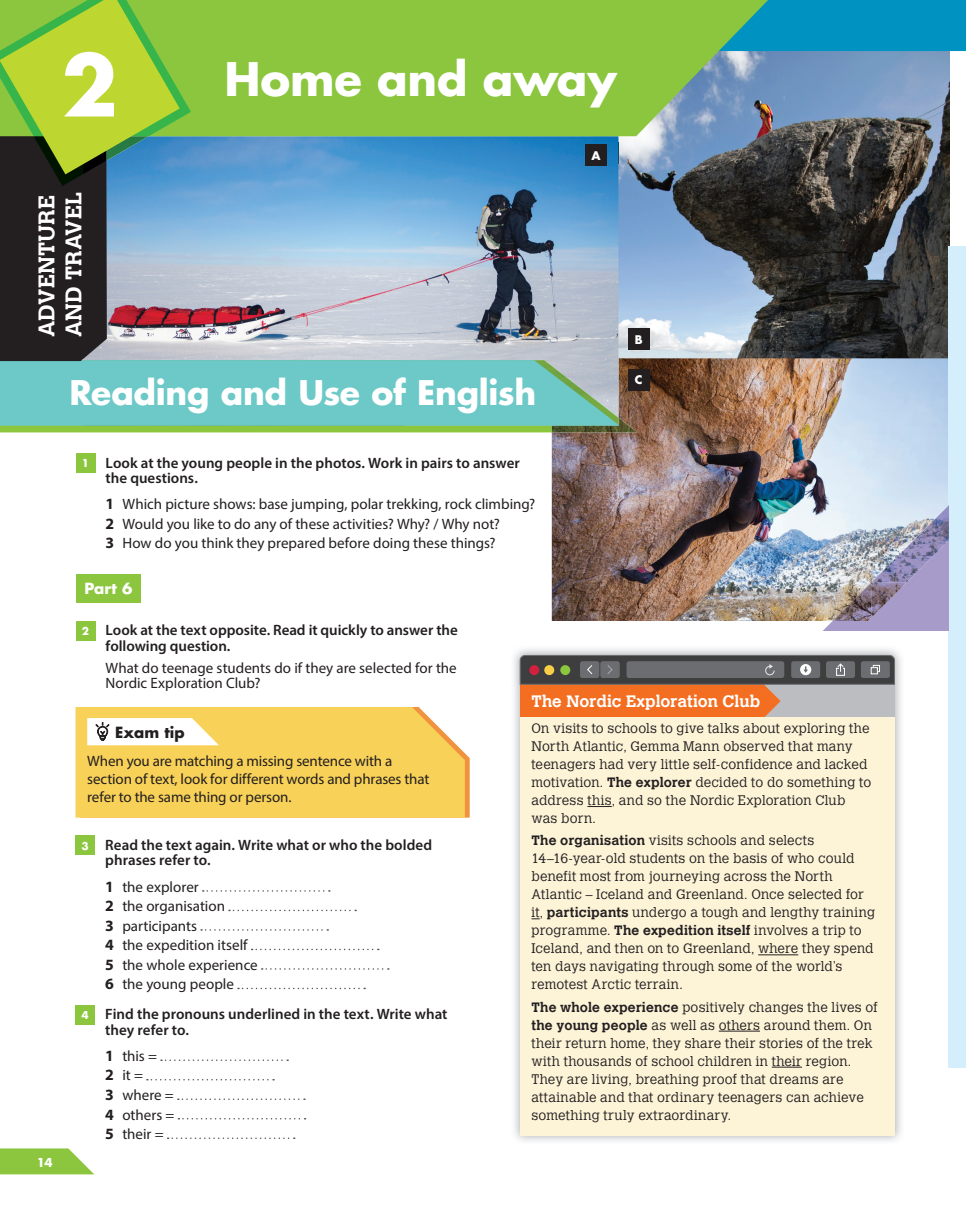
<style>
.page{position:relative;width:966px;height:1208px;background:#fff}
.page>*{position:absolute;margin:0;border:0;box-sizing:border-box;transform-origin:0 0}
.t1{font:700 82.5px "Futura LT Pro";color:#fff}
.t2{font:700 45px "Futura LT Pro";letter-spacing:-.005em;color:#fff}
.t3{font:700 33px "Futura LT Pro";letter-spacing:-.01em;color:#fff}
.t4{font:700 22.5px/27px "Calvert MT Pro";letter-spacing:.005em;color:#fff}
.t5{font:700 16.5px "Calvert MT Pro";letter-spacing:.005em;color:#fff}
.t6{font:15px/19.5px "Myriad Pro";color:#231f20}
.t7{font:600 15px/15.3px "Myriad Pro";color:#231f20}
.t8{font:700 15px "Futura LT Pro";color:#231f20}
.t9{font:700 15px "Futura LT Pro";color:#fff}
.t10{font:300 13.5px/18px "Calvert MT Pro";letter-spacing:.01em;color:#231f20}
.t11{font:700 12px "Futura LT Pro";color:#fff}
.t12{font:700 11.7px "Futura LT Pro";color:#fff}
.t13{font:700 10.65px "Futura LT Pro";color:#fff}
.s1{font-weight:700;font-size:15.75px}
.s2{font-weight:700}
</style>
<div class="page">
<img style="left:551px;top:432px;width:397px;height:189px">
<div style="left:948px;top:246px;width:17px;height:821px;background:#d4effb"></div>
<div style="left:76px;top:453px;width:19px;height:20px;background:#8bc63e"></div>
<svg style="left:203px;top:890px;width:127px;height:1px"></svg>
<svg style="left:229px;top:909px;width:127px;height:2px"></svg>
<svg style="left:201px;top:929px;width:127px;height:1px"></svg>
<svg style="left:251px;top:948px;width:127px;height:2px"></svg>
<svg style="left:261px;top:968px;width:128px;height:1px"></svg>
<svg style="left:238px;top:987px;width:127px;height:2px"></svg>
<svg style="left:161px;top:1059px;width:127px;height:2px"></svg>
<svg style="left:147px;top:1079px;width:127px;height:1px"></svg>
<svg style="left:178px;top:1098px;width:127px;height:2px"></svg>
<svg style="left:178px;top:1118px;width:127px;height:1px"></svg>
<svg style="left:167px;top:1137px;width:128px;height:2px"></svg>
<div style="left:76px;top:836px;width:19px;height:19px;background:#8bc63e"></div>
<div style="left:76px;top:1005px;width:19px;height:19px;background:#8bc63e"></div>
<div style="left:76px;top:574px;width:65px;height:29px;background:#8bc63e"></div>
<svg style="left:75px;top:707px;width:394px;height:110px;background:#f8d469"></svg>
<img style="left:0;top:0;width:965px;height:432px">
<div style="left:520px;top:684px;width:374px;height:451px;background:#fdf4d8"></div>
<svg style="left:519px;top:654px;width:376px;height:63px;background:#a07359"></svg>
<div style="left:529px;top:665px;width:10px;height:10px;background:#d1213e;border-radius:50%"></div>
<div style="left:544px;top:665px;width:10px;height:10px;background:#f9cf47;border-radius:50%"></div>
<div style="left:560px;top:665px;width:10px;height:10px;background:#8bc63e;border-radius:50%"></div>
<svg style="left:587px;top:806px;width:24px;height:1px"></svg>
<hr style="left:758px;top:954px;width:40px;height:1px;background:#231f20">
<hr style="left:718px;top:1030px;width:41px;height:1px;background:#231f20">
<hr style="left:771px;top:1066px;width:30px;height:1px;background:#231f20">
<img style="left:822px;top:505px;width:126px;height:126px">
<img style="left:871px;top:505px;width:77px;height:77px">
<img style="left:832px;top:582px;width:39px;height:39px">
<img style="left:871px;top:582px;width:35px;height:36px">
<div style="left:76px;top:621px;width:19px;height:19px;background:#8bc63e"></div>
<svg style="left:0;top:1148px;width:94px;height:26px;background:#9cce5b"></svg>
<h1 class="t1" style="left:61px;top:22px;width:58px">2</h1>
<h3 class="t4" style="left:33px;top:337px;width:147px;rotate:-90deg">ADVENTURE<br>AND TRAVEL</h3>
<h2 class="t2" style="left:224px;top:44px;width:394px">Home and away</h2>
<p class="t12" style="left:591px;top:147px;width:11px">A</p>
<h3 class="t3" style="left:70px;top:367px;width:468px">Reading and Use of English</h3>
<p class="t13" style="left:82px;top:455px;width:9px">1</p>
<p class="t7" style="left:106px;top:455px;width:415px">Look at the young people in the photos. Work in pairs to answer the questions.</p>
<p class="t6" style="left:106px;top:494px;width:431px"><span class="s1">1</span> Which picture shows: base jumping, polar trekking, rock climbing?<br><span class="s1">2</span> Would you like to do any of these activities? Why? / Why not?<br><span class="s1">3</span> How do you think they prepared before doing these things?</p>
<p class="t9" style="left:84px;top:577px;width:49px">Part 6</p>
<p class="t13" style="left:82px;top:623px;width:9px">2</p>
<p class="t7" style="left:106px;top:622px;width:353px">Look at the text opposite. Read it quickly to answer the following question.</p>
<p class="t6" style="left:106px;top:660px;width:352px;line-height:15.3px">What do teenage students do if they are selected for the<br>Nordic Exploration Club?</p>
<p class="t12" style="left:634px;top:330px;width:9px">B</p>
<p class="t12" style="left:634px;top:371px;width:9px">C</p>
<p class="t11" style="left:37px;top:1153px;width:17px">14</p>
<p class="t8" style="left:115px;top:720px;width:71px">Exam tip</p>
<p class="t6" style="left:87px;top:752px;width:343px;line-height:18px">When you are matching a missing sentence with a section of text, look for different words and phrases that refer to the same thing or person.</p>
<p class="t13" style="left:82px;top:837px;width:9px">3</p>
<p class="t13" style="left:82px;top:1007px;width:9px">4</p>
<p class="t7" style="left:105px;top:837px;width:328px">Read the text again. Write what or who the bolded phrases refer to.</p>
<p class="t6" style="left:105px;top:876px;width:154px"><span class="s1">1</span> the explorer<br><span class="s1">2</span> the organisation<br><span class="s1">3</span> participants<br><span class="s1">4</span> the expedition itself<br><span class="s1">5</span> the whole experience<br><span class="s1">6</span> the young people</p>
<p class="t7" style="left:105px;top:1006px;width:343px">Find the pronouns underlined in the text. Write what they refer to.</p>
<p class="t6" style="left:105px;top:1046px;width:71px"><span class="s1">1</span> this =<br><span class="s1">2</span> it =<br><span class="s1">3</span> where =<br><span class="s1">4</span> others =<br><span class="s1">5</span> their =</p>
<p class="t5" style="left:531px;top:690px;width:230px">The Nordic Exploration Club</p>
<p class="t10" style="left:531px;top:719px;width:341px">On visits to schools to give talks about exploring the North Atlantic, Gemma Mann observed that many teenagers had very little self-confidence and lacked motivation. <span class="s2">The explorer</span> decided to do something to address this, and so the Nordic Exploration Club was born.</p>
<p class="t10" style="left:531px;top:832px;width:345px"><span class="s2">The organisation</span> visits schools and selects 14–16-year-old students on the basis of who could benefit most from journeying across the North Atlantic – Iceland and Greenland. Once selected for it, <span class="s2">participants</span> undergo a tough and lengthy training programme. <span class="s2">The expedition itself</span> involves a trip to Iceland, and then on to Greenland, where they spend ten days navigating through some of the world’s remotest Arctic terrain.</p>
<p class="t10" style="left:531px;top:998px;width:347px"><span class="s2">The whole experience</span> positively changes the lives of <span class="s2">the young people</span> as well as others around them. On their return home, they share their stories of the trek with thousands of school children in their region.<br>They are living, breathing proof that dreams are attainable and that ordinary teenagers can achieve something truly extraordinary.</p>
</div>
